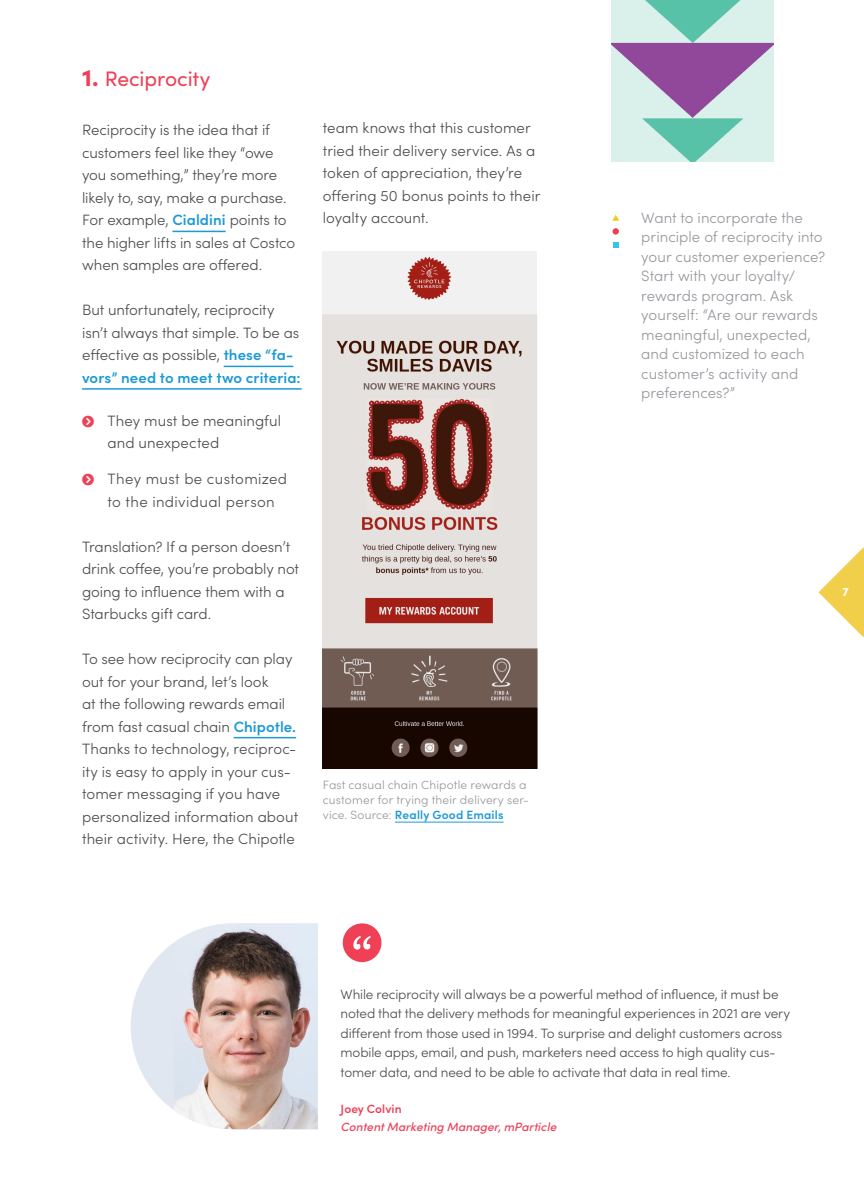
<style>
.page{position:relative;width:864px;height:1188px;background:#fff}
.page>*{position:absolute;margin:0;border:0;box-sizing:border-box;transform-origin:0 0}
.t1{font:21px "Sofia Pro";letter-spacing:-.005em;color:#ef4056}
.t2{font:300 15px/22.5px "Sofia Pro";letter-spacing:-.005em;color:#4e4d4d}
.t3{font:300 15px/19.5px "Sofia Pro";letter-spacing:.005em;color:#97979e}
.t4{font:300 15px/22.5px "Sofia Pro";letter-spacing:.025em;color:#4e4d4d}
.t5{font:300 13.5px/19.5px "Sofia Pro";letter-spacing:-.01em;color:#4e4d4d}
.t6{font:300 12px/15px "Sofia Pro";letter-spacing:.015em;color:#97979e}
.t7{font:italic 500 12px "Sofia Pro";color:#ef4056}
.t8{font:600 12px "Sofia Pro";letter-spacing:.005em;color:#ef4056}
.t9{font:700 12px "Sofia Pro";color:#fff}
.s1{font-weight:900;font-size:24px}
.s2{font-weight:600;color:#1c9ad6}
</style>
<div class="page">
<hr style="left:172px;top:231px;width:54px;height:1px;background:#1c9ad6">
<hr style="left:224px;top:366px;width:69px;height:1px;background:#1c9ad6">
<hr style="left:82px;top:388px;width:220px;height:2px;background:#1c9ad6">
<hr style="left:234px;top:737px;width:62px;height:1px;background:#1c9ad6">
<div style="left:613px;top:228px;width:6px;height:7px;background:#f03d54;border-radius:50%"></div>
<svg style="left:613px;top:242px;width:5px;height:6px"></svg>
<svg style="left:612px;top:215px;width:7px;height:6px"></svg>
<hr style="left:395px;top:822px;width:109px;height:1px;background:#1c9ad6">
<img style="left:323px;top:251px;width:214px;height:517px">
<svg style="left:131px;top:943px;width:43px;height:167px"></svg>
<img style="left:174px;top:923px;width:144px;height:206px">
<div style="left:343px;top:923px;width:38px;height:39px;background:#ef4056;border-radius:50%"></div>
<svg style="left:353px;top:936px;width:18px;height:14px"></svg>
<img style="left:612px;top:0;width:162px;height:162px">
<svg style="left:818px;top:547px;width:46px;height:90px"></svg>
<h1 class="t1" style="left:82px;top:63px;width:130px"><span class="s1">1.</span> Reciprocity</h1>
<p class="t2" style="left:82px;top:118px;width:215px">Reciprocity is the idea that if customers feel like they “owe you something,” they’re more likely to, say, make a purchase.<br>For example, <span class="s2">Cialdini</span> points to the higher lifts in sales at Costco when samples are offered.</p>
<p class="t2" style="left:82px;top:298px;width:220px">But unfortunately, reciprocity isn’t always that simple. To be as effective as possible, <span class="s2">these “fa&shy;vors” need to meet two criteria:</span></p>
<p class="t2" style="left:108px;top:408px;width:175px">They must be meaningful and unexpected</p>
<p class="t4" style="left:108px;top:467px;width:181px">They must be customized to the individual person</p>
<p class="t2" style="left:82px;top:534px;width:218px">Translation? If a person doesn’t drink coffee, you’re probably not going to influence them with a<br>Starbucks gift card.</p>
<p class="t2" style="left:82px;top:647px;width:218px">To see how reciprocity can play out for your brand, let’s look<br>at the following rewards email from fast casual chain <span class="s2">Chipotle.<br></span>Thanks to technology, reciproc&shy;ity is easy to apply in your cus&shy;tomer messaging if you have personalized information about their activity. Here, the Chipotle</p>
<p class="t2" style="left:323px;top:116px;width:219px">team knows that this customer tried their delivery service. As a token of appreciation, they’re offering 50 bonus points to their loyalty account.</p>
<p class="t6" style="left:323px;top:777px;width:208px">Fast casual chain Chipotle rewards a customer for trying their delivery ser&shy;vice. Source: <span class="s2">Really Good Emails</span></p>
<p class="t3" style="left:641px;top:207px;width:185px">Want to incorporate the principle of reciprocity into your customer experience?<br>Start with your loyalty/ rewards program. Ask yourself: “Are our rewards meaningful, unexpected, and customized to each customer’s activity and preferences?”</p>
<p class="t9" style="left:842px;top:583px;width:8px">7</p>
<p class="t5" style="left:341px;top:984px;width:451px">While reciprocity will always be a powerful method of influence, it must be noted that the delivery methods for meaningful experiences in 2021 are very different from those used in 1994. To surprise and delight customers across mobile apps, email, and push, marketers need access to high quality cus&shy;tomer data, and need to be able to activate that data in real time.</p>
<p class="t8" style="left:341px;top:1100px;width:63px">Joey Colvin</p>
<p class="t7" style="left:341px;top:1118px;width:217px">Content Marketing Manager, mParticle</p>
</div>
